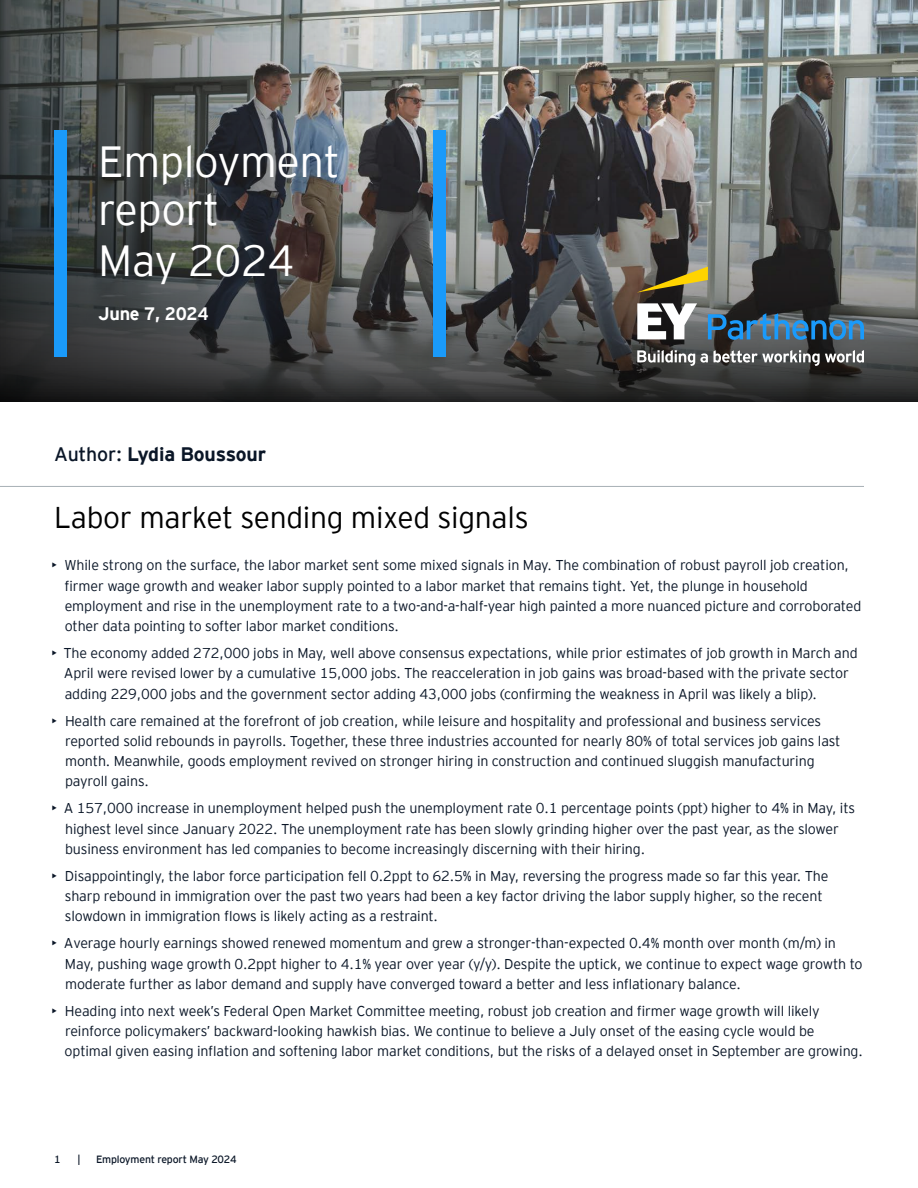
<style>
.page{position:relative;width:918px;height:1188px;background:#fff}
.page>*{position:absolute;margin:0;border:0;box-sizing:border-box;transform-origin:0 0}
.t1{font:300 43.5px/49.5px "EY Interstate";letter-spacing:-.01em;color:#fff}
.t2{font:300 30px "EY Interstate";letter-spacing:-.01em;color:#000}
.t3{font:700 19.5px "EY Interstate";letter-spacing:-.01em;color:#0a1627}
.t4{font:700 18px "EY Interstate";letter-spacing:-.02em;color:#fff}
.t5{font:300 14.25px/20.2px "EY Interstate";letter-spacing:-.01em;color:#0a1627}
.t6{font:10.5px "EY Interstate";letter-spacing:-.02em;color:#0a1627}
.s1{font-weight:300}
</style>
<div class="page">
<svg style="left:588px;top:0;width:330px;height:402px;background:#6b6e6e"></svg>
<svg style="left:0;top:0;width:588px;height:402px;background:#575959"></svg>
<svg style="left:708px;top:313px;width:156px;height:27px;background:#376485"></svg>
<svg style="left:637px;top:350px;width:227px;height:16px"></svg>
<svg style="left:637px;top:267px;width:71px;height:26px;background:#82733a"></svg>
<svg style="left:637px;top:303px;width:60px;height:36px"></svg>
<div style="left:433px;top:130px;width:13px;height:227px;background:#1a9afa"></div>
<div style="left:54px;top:130px;width:13px;height:227px;background:#1a9afa"></div>
<hr style="left:0;top:486px;width:864px;height:1px;background:#a7afb5">
<h1 class="t1" style="left:98px;top:134px;width:243px">Employment report<br>May 2024</h1>
<p class="t4" style="left:98px;top:301px;width:112px">June 7, 2024</p>
<h3 class="t3" style="left:54px;top:440px;width:214px"><span class="s1">Author:</span> Lydia Boussour</h3>
<h2 class="t2" style="left:54px;top:496px;width:476px">Labor market sending mixed signals</h2>
<p class="t5" style="left:65px;top:554px;width:798px;text-indent:-13px">• While strong on the surface, the labor market sent some mixed signals in May. The combination of robust payroll job creation, firmer wage growth and weaker labor supply pointed to a labor market that remains tight. Yet, the plunge in household employment and rise in the unemployment rate to a two-and-a-half-year high painted a more nuanced picture and corroborated other data pointing to softer labor market conditions.</p>
<p class="t5" style="left:64px;top:642px;width:795px;text-indent:-12px">• The economy added 272,000 jobs in May, well above consensus expectations, while prior estimates of job growth in March and<br>April were revised lower by a cumulative 15,000 jobs. The reacceleration in job gains was broad-based with the private sector adding 229,000 jobs and the government sector adding 43,000 jobs (confirming the weakness in April was likely a blip).</p>
<p class="t5" style="left:65px;top:710px;width:777px;text-indent:-14px">• Health care remained at the forefront of job creation, while leisure and hospitality and professional and business services reported solid rebounds in payrolls. Together, these three industries accounted for nearly 80% of total services job gains last month. Meanwhile, goods employment revived on stronger hiring in construction and continued sluggish manufacturing payroll gains.</p>
<p class="t5" style="left:65px;top:797px;width:792px;text-indent:-14px">• A 157,000 increase in unemployment helped push the unemployment rate 0.1 percentage points (ppt) higher to 4% in May, its highest level since January 2022. The unemployment rate has been slowly grinding higher over the past year, as the slower business environment has led companies to become increasingly discerning with their hiring.</p>
<p class="t5" style="left:65px;top:865px;width:765px;text-indent:-13px">• Disappointingly, the labor force participation fell 0.2ppt to 62.5% in May, reversing the progress made so far this year. The sharp rebound in immigration over the past two years had been a key factor driving the labor supply higher, so the recent slowdown in immigration flows is likely acting as a restraint.</p>
<p class="t5" style="left:65px;top:932px;width:799px;text-indent:-14px">• Average hourly earnings showed renewed momentum and grew a stronger-than-expected 0.4% month over month (m/m) in<br>May, pushing wage growth 0.2ppt higher to 4.1% year over year (y/y). Despite the uptick, we continue to expect wage growth to moderate further as labor demand and supply have converged toward a better and less inflationary balance.</p>
<p class="t5" style="left:65px;top:1000px;width:800px;text-indent:-13px">• Heading into next week’s Federal Open Market Committee meeting, robust job creation and firmer wage growth will likely reinforce policymakers’ backward-looking hawkish bias. We continue to believe a July onset of the easing cycle would be optimal given easing inflation and softening labor market conditions, but the risks of a delayed onset in September are growing.</p>
<p class="t6" style="left:54px;top:1152px;width:8px">1</p>
<p class="t6" style="left:77px;top:1152px;width:5px">|</p>
<p class="t6" style="left:96px;top:1152px;width:142px">Employment report May 2024</p>
</div>
